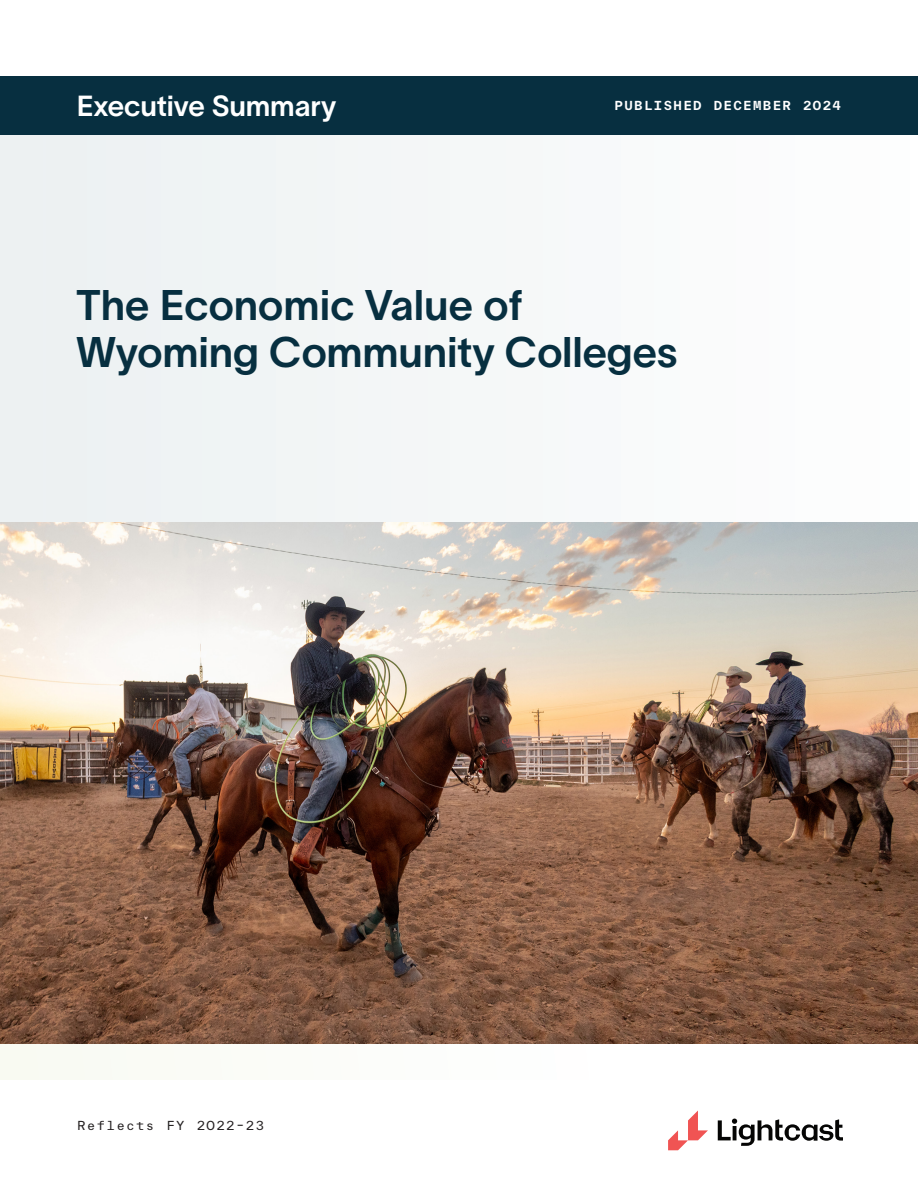
<style>
.page{position:relative;width:918px;height:1188px;background:#fff}
.page>*{position:absolute;margin:0;border:0;box-sizing:border-box;transform-origin:0 0}
.CoverPage_Title{font:42px/46.5px "TWK Lausanne 600";letter-spacing:-.005em;color:#072f40}
.CoverPage_DocumentType{font:28.5px "TWK Lausanne 600";letter-spacing:-.005em;color:#fff}
.CoverPage_MonthYear{font:700 12px "TWK Everett Mono";letter-spacing:.12em;color:#fff}
.CoverPage_FiscalYear{font:12px "TWK Everett Mono";letter-spacing:.12em;color:#231f20}
</style>
<div class="page">
<div style="left:0;top:135px;width:918px;height:387px;background:#f5f8f8"></div>
<img style="left:0;top:522px;width:918px;height:522px">
<svg style="left:668px;top:1111px;width:40px;height:39px"></svg>
<svg style="left:718px;top:1119px;width:125px;height:27px"></svg>
<div style="left:0;top:76px;width:918px;height:59px;background:#072f40"></div>
<p class="CoverPage_DocumentType" style="left:77px;top:86px;width:261px">Executive Summary</p>
<p class="CoverPage_MonthYear" style="left:614px;top:97px;width:228px">PUBLISHED DECEMBER 2O24</p>
<p class="CoverPage_Title" style="left:76px;top:279px;width:603px">The Economic Value of<br>Wyoming Community Colleges</p>
<p class="CoverPage_FiscalYear" style="left:77px;top:1117px;width:189px">Reflects FY 2O22–23</p>
</div>
